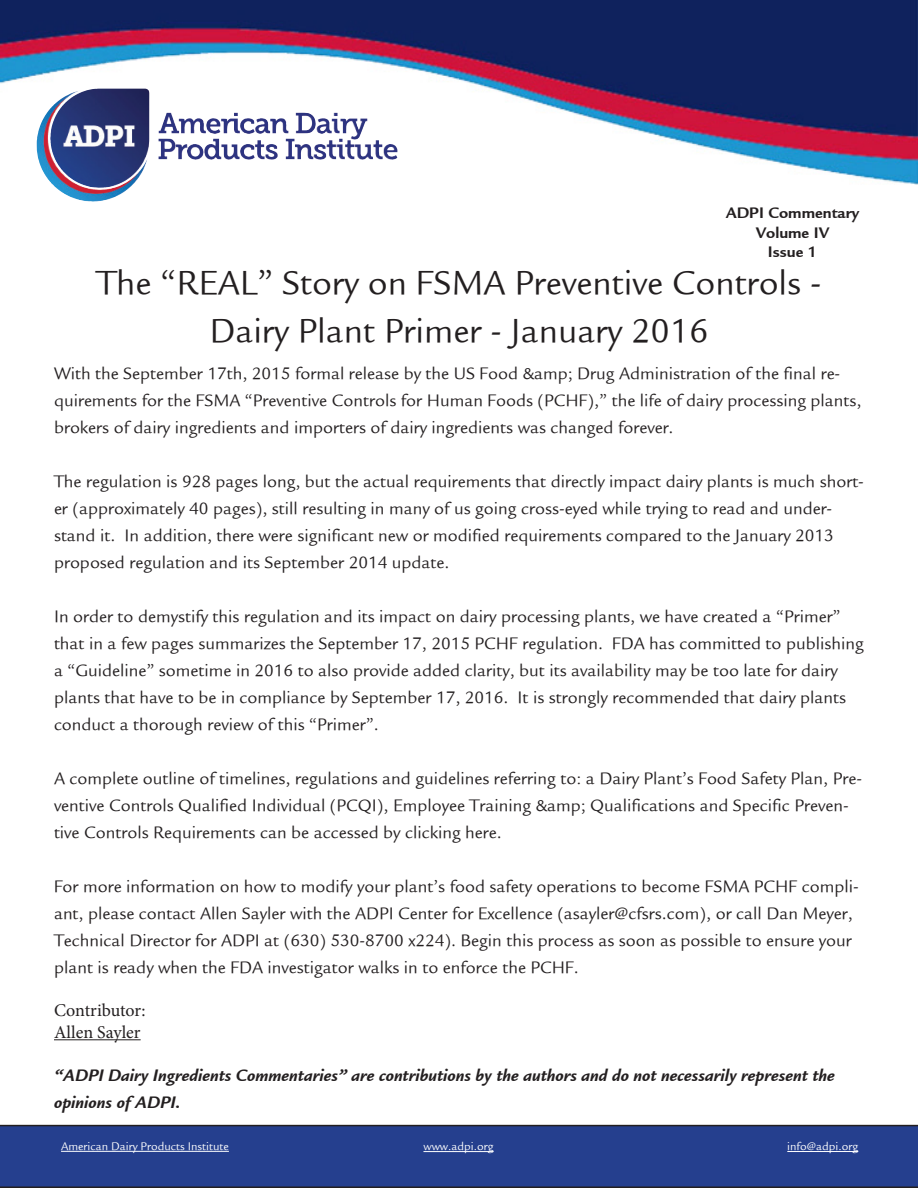
<style>
.page{position:relative;width:918px;height:1188px;background:#fff}
.page>*{position:absolute;margin:0;border:0;box-sizing:border-box;transform-origin:0 0}
.t1{font:36px/48px "Legacy Sans";color:#231f20;text-align:center}
.t2{font:18px/27px "Legacy Sans";color:#231f20}
.t3{font:italic 700 18px/27px "Legacy Sans";color:#231f20}
.t4{font:18px "Minion Pro";color:#231f20}
.t5{font:700 16.5px "Legacy Sans";color:#231f20}
.t6{font:12px "Legacy Sans";color:#fff}
</style>
<div class="page">
<img style="left:0;top:0;width:918px;height:184px">
<img style="left:50px;top:89px;width:48px;height:88px">
<hr style="left:54px;top:1039px;width:87px;height:1px;background:#231f20">
<div style="left:0;top:1125px;width:918px;height:63px;background:#253f8e"></div>
<hr style="left:61px;top:1151px;width:168px;height:1px;background:#fff">
<hr style="left:423px;top:1151px;width:70px;height:1px;background:#fff">
<hr style="left:787px;top:1151px;width:71px;height:1px;background:#fff">
<p class="t5" style="left:726px;top:203px;width:135px">ADPI Commentary</p>
<p class="t5" style="left:756px;top:223px;width:75px">Volume IV</p>
<p class="t5" style="left:768px;top:243px;width:51px">Issue 1</p>
<p class="t1" style="left:96px;top:259px;width:727px">The “REAL” Story on FSMA Preventive Controls -<br>Dairy Plant Primer - January 2016</p>
<p class="t2" style="left:54px;top:360px;width:809px">With the September 17th, 2015 formal release by the US Food &amp;amp; Drug Administration of the final re&shy;quirements for the FSMA “Preventive Controls for Human Foods (PCHF),” the life of dairy processing plants, brokers of dairy ingredients and importers of dairy ingredients was changed forever.</p>
<p class="t2" style="left:54px;top:468px;width:812px">The regulation is 928 pages long, but the actual requirements that directly impact dairy plants is much short&shy;er (approximately 40 pages), still resulting in many of us going cross-eyed while trying to read and under&shy;stand it. In addition, there were significant new or modified requirements compared to the January 2013 proposed regulation and its September 2014 update.</p>
<p class="t2" style="left:54px;top:603px;width:811px">In order to demystify this regulation and its impact on dairy processing plants, we have created a “Primer” that in a few pages summarizes the September 17, 2015 PCHF regulation. FDA has committed to publishing a “Guideline” sometime in 2016 to also provide added clarity, but its availability may be too late for dairy plants that have to be in compliance by September 17, 2016. It is strongly recommended that dairy plants conduct a thorough review of this “Primer”.</p>
<p class="t2" style="left:54px;top:765px;width:810px">A complete outline of timelines, regulations and guidelines referring to: a Dairy Plant’s Food Safety Plan, Pre&shy;ventive Controls Qualified Individual (PCQI), Employee Training &amp;amp; Qualifications and Specific Preven&shy;tive Controls Requirements can be accessed by clicking here.</p>
<p class="t2" style="left:54px;top:873px;width:806px">For more information on how to modify your plant’s food safety operations to become FSMA PCHF compli&shy;ant, please contact Allen Sayler with the ADPI Center for Excellence (asayler@cfsrs.com), or call Dan Meyer, Technical Director for ADPI at (630) 530-8700 x224). Begin this process as soon as possible to ensure your plant is ready when the FDA investigator walks in to enforce the PCHF.</p>
<p class="t4" style="left:54px;top:999px;width:93px">Contributor:</p>
<p class="t4" style="left:54px;top:1020px;width:88px">Allen Sayler</p>
<p class="t3" style="left:54px;top:1062px;width:782px">“ADPI Dairy Ingredients Commentaries” are contributions by the authors and do not necessarily represent the opinions of ADPI.</p>
<p class="t6" style="left:61px;top:1140px;width:169px">American Dairy Products Institute</p>
<p class="t6" style="left:423px;top:1140px;width:71px">www.adpi.org</p>
<p class="t6" style="left:787px;top:1140px;width:72px">info@adpi.org</p>
</div>
